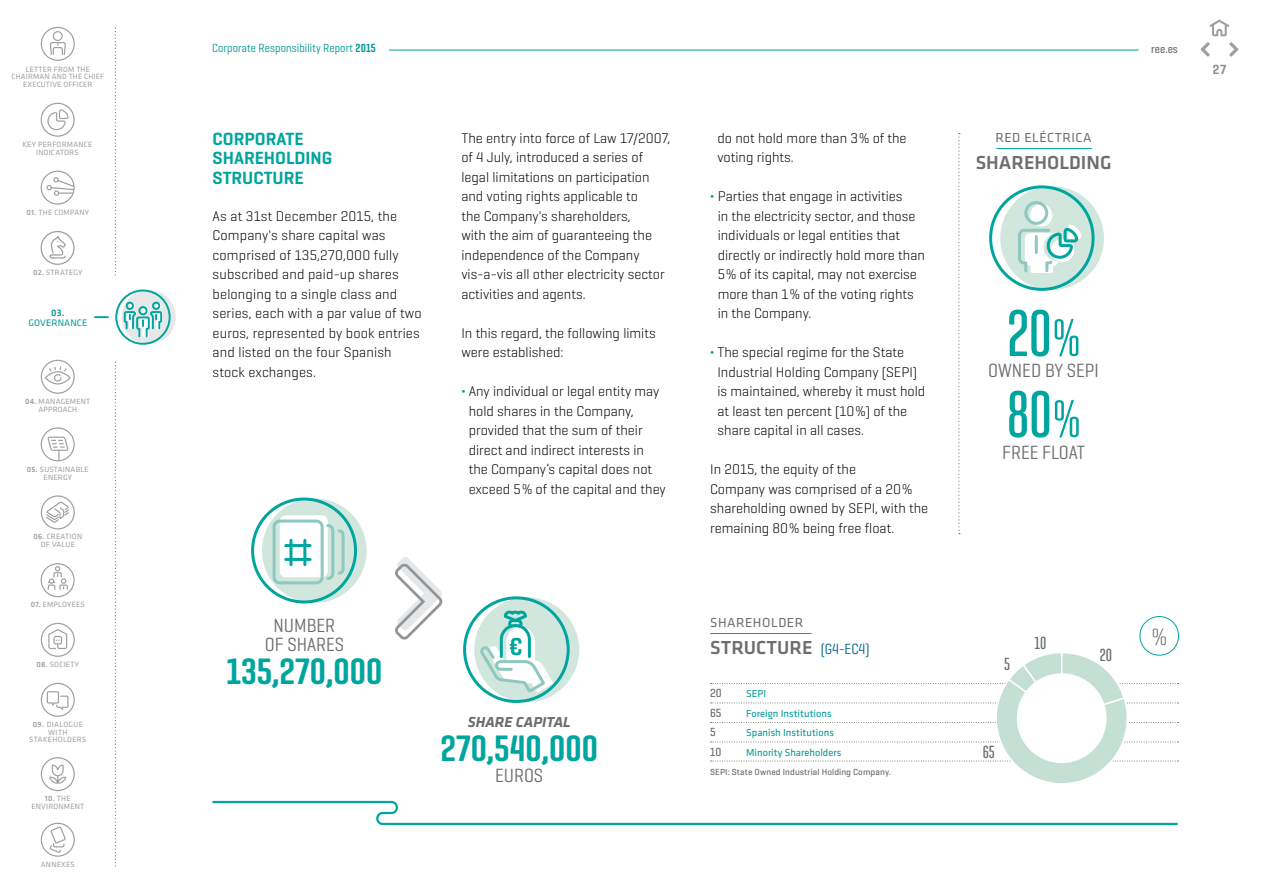
<style>
.page{position:relative;width:1263px;height:893px;background:#fff}
.page>*{position:absolute;margin:0;border:0;box-sizing:border-box;transform-origin:0 0}
.t1{font:500 67.5px/81px "Geogrotesque X Comp";color:#00a59e}
.t2{font:600 37.5px "Geogrotesque Comp";color:#00a59e}
.t3{font:300 24px "Geogrotesque Cond";color:#6d6e71}
.t4{font:19.5px/19.5px "Geogrotesque Cond";color:#6d6e71;text-align:center}
.t5{font:500 19.5px "Klavika";color:#6d6e71}
.t6{font:600 18px/19.5px "Geogrotesque";color:#00a59e}
.t7{font:500 18px "Geogrotesque X Comp";color:#6d6e71}
.t8{font:italic 700 15px "Klavika";color:#6d6e71}
.t9{font:300 14.25px/19.5px "Geogrotesque";color:#000}
.t10{font:13.5px "Klavika";letter-spacing:.04em;color:#6d6e71}
.t11{font:600 13.5px "Geogrotesque Cond";color:#8a8c8e}
.t12{font:12px "Geogrotesque Cond";letter-spacing:.01em;color:#009891}
.t13{font:500 12px "Geogrotesque Cond";color:#6d6e71}
.t14{font:10.5px "Klavika";color:#009891}
.t15{font:9.75px "Klavika";letter-spacing:.01em;color:#009891}
.t16{font:500 9.75px "Klavika";color:#009891}
.t17{font:500 9px "Geogrotesque";letter-spacing:.01em;color:#6d6e71}
.t18{font:7.8px/7.8px "Klavika";letter-spacing:.025em;color:#9d9fa2;text-align:center}
.s1{font-weight:500}
.s2{font-family:"Geogrotesque Comp";font-weight:600}
.s3{font-family:"Klavika";font-weight:400;font-size:11.25px;color:#009891}
.s4{font-weight:400;font-size:54px}
.s5{font-family:"Geogrotesque Cond";font-weight:400;font-size:15px;color:#00648f}
</style>
<div class="page">
<svg style="left:1229px;top:42px;width:9px;height:15px"></svg>
<svg style="left:1200px;top:42px;width:10px;height:15px"></svg>
<hr style="left:389px;top:50px;width:749px;height:1px;background:#009891">
<svg style="left:262px;top:498px;width:105px;height:105px;fill:#d1e7de"></svg>
<div style="left:280px;top:515px;width:48px;height:62px;background:#fff;border-radius:6px"></div>
<svg style="left:958px;top:133px;width:2px;height:401px"></svg>
<svg style="left:395px;top:557px;width:48px;height:83px"></svg>
<svg style="left:212px;top:801px;width:966px;height:24px"></svg>
<svg style="left:474px;top:597px;width:105px;height:105px;fill:#d1e7de"></svg>
<div style="left:463px;top:596px;width:107px;height:107px;border:3px solid #00a59e;border-radius:50%"></div>
<svg style="left:479px;top:609px;width:74px;height:83px"></svg>
<div style="left:251px;top:498px;width:106px;height:105px;border:3px solid #00a59e;border-radius:50%"></div>
<div style="left:273px;top:520px;width:51px;height:64px;border:3px solid #8fc8be;border-radius:6px"></div>
<svg style="left:325px;top:522px;width:21px;height:59px"></svg>
<hr style="left:286px;top:558px;width:24px;height:3px;background:#00a59e">
<hr style="left:286px;top:544px;width:24px;height:3px;background:#00a59e">
<hr style="left:289px;top:540px;width:3px;height:25px;background:#00a59e">
<hr style="left:303px;top:540px;width:3px;height:25px;background:#00a59e">
<div style="left:1000px;top:186px;width:104px;height:104px;background:#d1e7de;border-radius:50%"></div>
<div style="left:989px;top:185px;width:105px;height:106px;border:3px solid #00a59e;border-radius:50%"></div>
<svg style="left:710px;top:651px;width:468px;height:132px"></svg>
<div style="left:1017px;top:673px;width:89px;height:90px;background:#fff;border-radius:50%"></div>
<div style="left:1139px;top:616px;width:40px;height:40px;border:1px solid #00a59e;border-radius:50%"></div>
<hr style="left:997px;top:148px;width:94px;height:1px;background:#00a59e">
<hr style="left:710px;top:633px;width:101px;height:1px;background:#00a59e">
<svg style="left:1018px;top:201px;width:64px;height:72px"></svg>
<svg style="left:1209px;top:20px;width:20px;height:16px"></svg>
<svg style="left:115px;top:362px;width:1px;height:504px"></svg>
<svg style="left:115px;top:28px;width:1px;height:247px"></svg>
<div style="left:122px;top:290px;width:54px;height:54px;background:#e6e7e8;border-radius:50%"></div>
<svg style="left:115px;top:289px;width:56px;height:56px"></svg>
<svg style="left:94px;top:316px;width:15px;height:2px"></svg>
<svg style="left:41px;top:231px;width:34px;height:34px"></svg>
<svg style="left:41px;top:171px;width:34px;height:34px"></svg>
<svg style="left:41px;top:360px;width:34px;height:34px"></svg>
<svg style="left:41px;top:427px;width:34px;height:34px"></svg>
<svg style="left:41px;top:495px;width:34px;height:34px"></svg>
<svg style="left:41px;top:563px;width:34px;height:34px"></svg>
<svg style="left:41px;top:623px;width:34px;height:34px"></svg>
<svg style="left:41px;top:683px;width:34px;height:34px"></svg>
<svg style="left:41px;top:757px;width:34px;height:34px"></svg>
<svg style="left:41px;top:823px;width:34px;height:34px"></svg>
<svg style="left:41px;top:27px;width:34px;height:34px"></svg>
<svg style="left:41px;top:103px;width:34px;height:34px"></svg>
<p class="t18" style="left:12px;top:65px;width:94px">LETTER FROM THE<br>CHAIRMAN AND THE CHIEF<br>EXECUTIVE OFFICER</p>
<p class="t18" style="left:22px;top:141px;width:71px">KEY PERFORMANCE<br>INDICATORS</p>
<p class="t18" style="left:26px;top:208px;width:64px"><span class="s1">01.</span> THE COMPANY</p>
<p class="t18" style="left:33px;top:269px;width:51px"><span class="s1">02.</span> STRATEGY</p>
<p class="t16" style="left:51px;top:307px;width:15px">03.</p>
<p class="t15" style="left:28px;top:317px;width:60px">GOVERNANCE</p>
<p class="t18" style="left:25px;top:398px;width:67px"><span class="s1">04.</span> MANAGEMENT<br>APPROACH</p>
<p class="t18" style="left:27px;top:465px;width:63px"><span class="s1">05.</span> SUSTAINABLE<br>ENERGY</p>
<p class="t18" style="left:33px;top:533px;width:50px"><span class="s1">06.</span> CREATION<br>OF VALUE</p>
<p class="t18" style="left:31px;top:601px;width:55px"><span class="s1">07.</span> EMPLOYEES</p>
<p class="t18" style="left:37px;top:661px;width:44px"><span class="s1">08.</span> SOCIETY</p>
<p class="t18" style="left:29px;top:721px;width:59px"><span class="s1">09.</span> DIALOGUE<br>WITH<br>STAKEHOLDERS</p>
<p class="t18" style="left:31px;top:795px;width:54px"><span class="s1">10.</span> THE<br>ENVIRONMENT</p>
<p class="t18" style="left:41px;top:861px;width:35px">ANNEXES</p>
<p class="t12" style="left:212px;top:41px;width:165px">Corporate Responsibility Report <span class="s2">2015</span></p>
<p class="t13" style="left:1151px;top:41px;width:28px">ree.es</p>
<p class="t6" style="left:213px;top:129px;width:121px">CORPORATE<br>SHAREHOLDING<br>STRUCTURE</p>
<p class="t9" style="left:213px;top:205px;width:211px">As at 31st December 2015, the<br>Company's share capital was comprised of 135,270,000 fully subscribed and paid-up shares belonging to a single class and series, each with a par value of two euros, represented by book entries and listed on the four Spanish stock exchanges.</p>
<p class="t9" style="left:461px;top:127px;width:211px">The entry into force of Law 17/2007, of 4 July, introduced a series of legal limitations on participation and voting rights applicable to<br>the Company's shareholders,<br>with the aim of guaranteeing the independence of the Company vis-a-vis all other electricity sector activities and agents.</p>
<p class="t9" style="left:461px;top:322px;width:196px">In this regard, the following limits were established:</p>
<p class="t9" style="left:469px;top:381px;width:199px;text-indent:-7px"><span class="s3">•</span> Any individual or legal entity may hold shares in the Company, provided that the sum of their direct and indirect interests in the Company’s capital does not exceed 5% of the capital and they</p>
<p class="t9" style="left:717px;top:127px;width:191px">do not hold more than 3% of the voting rights.</p>
<p class="t9" style="left:718px;top:186px;width:209px;text-indent:-8px"><span class="s3">•</span> Parties that engage in activities<br>in the electricity sector, and those individuals or legal entities that directly or indirectly hold more than<br>5% of its capital, may not exercise more than 1% of the voting rights in the Company.</p>
<p class="t9" style="left:717px;top:342px;width:209px;text-indent:-7px"><span class="s3">•</span> The special regime for the State<br>Industrial Holding Company (SEPI) is maintained, whereby it must hold at least ten percent (10%) of the share capital in all cases.</p>
<p class="t9" style="left:710px;top:459px;width:220px">In 2015, the equity of the<br>Company was comprised of a 20% shareholding owned by SEPI, with the remaining 80% being free float.</p>
<p class="t10" style="left:995px;top:130px;width:98px">RED ELÉCTRICA</p>
<h3 class="t5" style="left:976px;top:152px;width:137px">SHAREHOLDING</h3>
<h1 class="t1" style="left:1007px;top:291px;width:75px">20<span class="s4">%<br></span>80<span class="s4">%</span></h1>
<h3 class="t4" style="left:988px;top:359px;width:112px">OWNED BY SEPI</h3>
<h3 class="t4" style="left:1002px;top:442px;width:84px">Free floa t</h3>
<h3 class="t4" style="left:265px;top:615px;width:81px">NUMBER<br>OF SHARES</h3>
<h2 class="t2" style="left:226px;top:648px;width:157px">135,270,000</h2>
<p class="t8" style="left:468px;top:714px;width:104px">SHARE CAPITAL</p>
<h2 class="t2" style="left:440px;top:725px;width:159px">270,540,000</h2>
<h3 class="t4" style="left:495px;top:765px;width:50px">EUROS</h3>
<p class="t10" style="left:710px;top:615px;width:95px">SHAREHOLDER</p>
<h3 class="t5" style="left:710px;top:637px;width:161px">STRUCTURE <span class="s5">(G4-EC4)</span></h3>
<p class="t13" style="left:710px;top:685px;width:13px">20</p>
<p class="t14" style="left:746px;top:688px;width:21px">SEPI</p>
<p class="t13" style="left:710px;top:705px;width:13px">65</p>
<p class="t14" style="left:746px;top:707px;width:87px">Foreign Institutions</p>
<p class="t13" style="left:710px;top:724px;width:7px">5</p>
<p class="t14" style="left:746px;top:727px;width:89px">Spanish Institutions</p>
<p class="t13" style="left:710px;top:744px;width:13px">10</p>
<p class="t14" style="left:746px;top:746px;width:97px">Minority Shareholders</p>
<p class="t17" style="left:710px;top:767px;width:182px">SEPI: State Owned Industrial Holding Company.</p>
<p class="t7" style="left:1004px;top:653px;width:7px">5</p>
<p class="t7" style="left:1034px;top:632px;width:13px">10</p>
<p class="t7" style="left:983px;top:741px;width:14px">65</p>
<p class="t7" style="left:1100px;top:643px;width:14px">20</p>
<h3 class="t3" style="left:1152px;top:622px;width:17px">%</h3>
<p class="t11" style="left:1213px;top:61px;width:15px">27</p>
</div>
